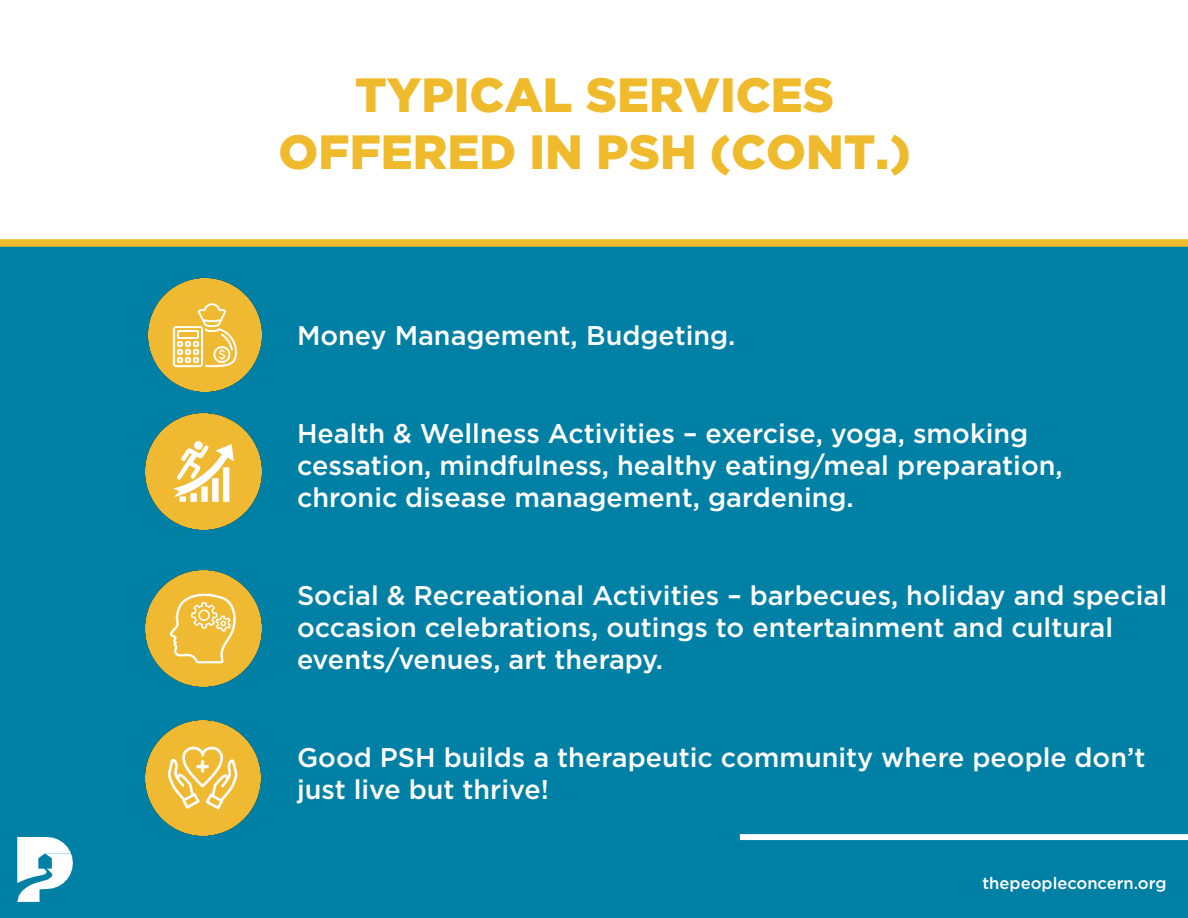
<style>
.page{position:relative;width:1188px;height:918px;background:#fff}
.page>*{position:absolute;margin:0;border:0;box-sizing:border-box;transform-origin:0 0}
.t1{font:900 48px/57.6px "Gotham";color:#efba2c;text-align:center}
.t2{font:500 27px/32.4px "Gotham";color:#fff}
.t3{font:500 16.5px "Gotham";color:#fff}
</style>
<div class="page">
<div style="left:0;top:243px;width:1188px;height:675px;background:#0080a5"></div>
<div style="left:740px;top:834px;width:448px;height:6px;background:#fff"></div>
<svg style="left:17px;top:837px;width:56px;height:65px"></svg>
<div style="left:0;top:239px;width:1188px;height:8px;background:#efba2c"></div>
<img style="left:148px;top:278px;width:114px;height:114px">
<img style="left:145px;top:720px;width:116px;height:116px">
<img style="left:145px;top:570px;width:117px;height:117px">
<img style="left:145px;top:413px;width:117px;height:117px">
<h1 class="t1" style="left:279px;top:65px;width:634px">TYPICAL SERVICES<br>OFFERED IN PSH (CONT.)</h1>
<p class="t2" style="left:297px;top:319px;width:440px">Money Management, Budgeting.</p>
<p class="t2" style="left:297px;top:416px;width:767px">Health &amp; Wellness Activities – exercise, yoga, smoking cessation, mindfulness, healthy eating/meal preparation, chronic disease management, gardening.</p>
<p class="t2" style="left:297px;top:578px;width:872px">Social &amp; Recreational Activities – barbecues, holiday and special occasion celebrations, outings to entertainment and cultural events/venues, art therapy.</p>
<p class="t2" style="left:297px;top:740px;width:850px">Good PSH builds a therapeutic community where people don’t just live but thrive!</p>
<p class="t3" style="left:982px;top:872px;width:186px">thepeopleconcern.org</p>
</div>
